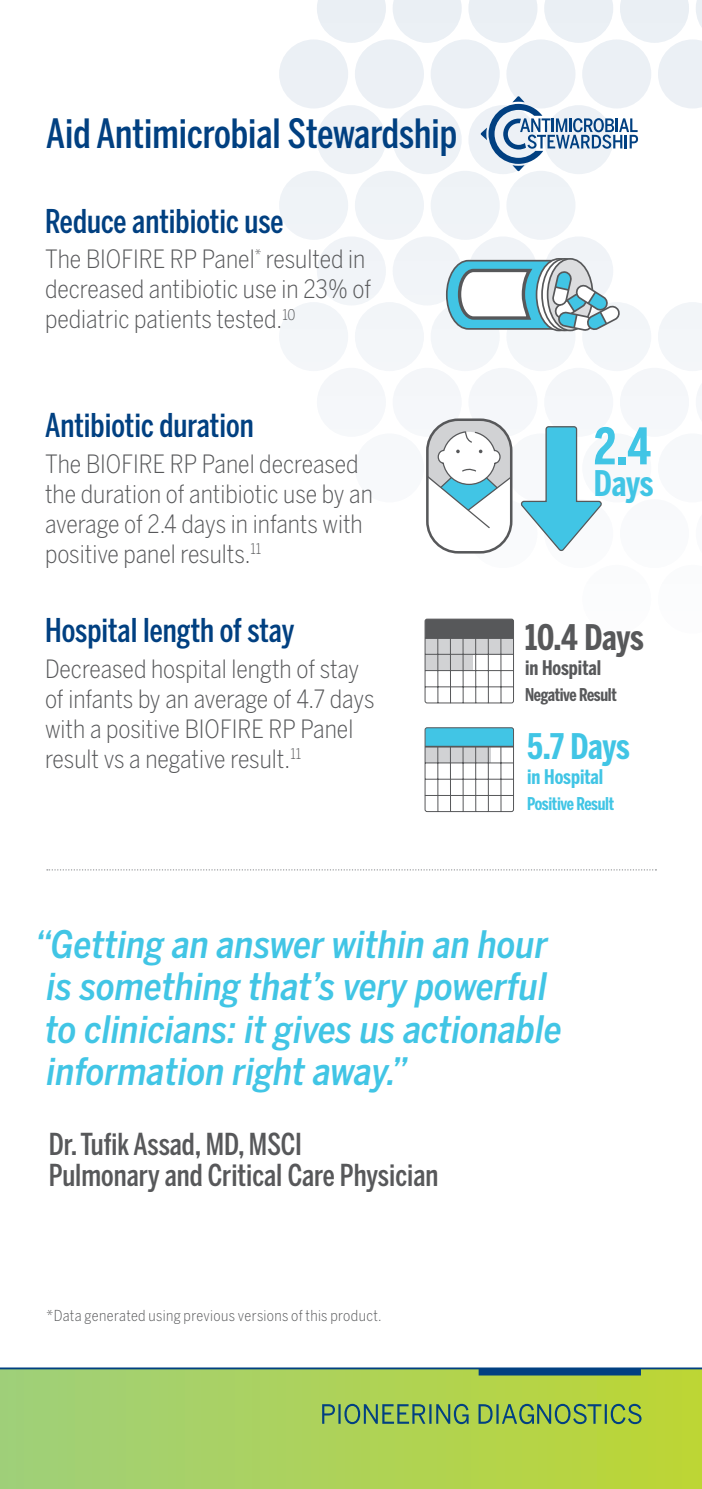
<style>
.page{position:relative;width:702px;height:1489px;background:#fff}
.page>*{position:absolute;margin:0;border:0;box-sizing:border-box;transform-origin:0 0}
.infographic-number-e{font:700 50px "Benton Sans Compressed";color:#41c5e5}
.section-headers{font:500 40px "Benton Sans Compressed";color:#014081}
.quote{font:italic 500 37.5px/42.5px "Benton Sans Condensed";color:#41c5e5}
.infographic-number-l{font:700 35px "Benton Sans Compressed";letter-spacing:-.01em;color:#41c5e5}
.infographic-number-l-2{font:700 35px "Benton Sans Compressed";letter-spacing:-.01em;color:#57585a}
.section-subheaders{font:500 32.5px "Benton Sans Compressed";color:#014081}
.infographic_text_lar{font:500 30px/31.5px "Benton Sans Compressed";color:#57585a}
.t1{font:300 25px/30px "Benton Sans Condensed";color:#57585a}
.infographic-text-med{font:700 20px "Benton Sans Compressed";color:#41c5e5}
.infographic-text-med-2{font:700 20px "Benton Sans Compressed";color:#57585a}
.infographic-text-med-3{font:700 17.5px "Benton Sans Compressed";letter-spacing:-.02em;color:#57585a}
.infographic-text-med-4{font:700 17.5px "Benton Sans Compressed";letter-spacing:-.02em;color:#41c5e5}
.references_small{font:300 15px "Benton Sans Condensed";letter-spacing:.02em;color:#57585a}
</style>
<div class="page">
<svg style="left:279px;top:0;width:423px;height:554px"></svg>
<div style="left:0;top:1368px;width:702px;height:120px;background:linear-gradient(to right,#9fcf7b,#bdd534)"></div>
<div style="left:478px;top:1367px;width:163px;height:8px;background:#014081"></div>
<hr style="left:0;top:1367px;width:702px;height:2px;background:#014081">
<svg style="left:322px;top:1403px;width:319px;height:20px;background:#80a959"></svg>
<svg style="left:520px;top:425px;width:83px;height:127px"></svg>
<svg style="left:480px;top:96px;width:158px;height:75px"></svg>
<svg style="left:424px;top:727px;width:90px;height:85px"></svg>
<hr style="left:425px;top:745px;width:88px;height:2px;background:#57585a">
<svg style="left:424px;top:618px;width:90px;height:86px"></svg>
<hr style="left:425px;top:637px;width:88px;height:2px;background:#57585a">
<div style="left:427px;top:420px;width:84px;height:132px;background:#fff;border-radius:30px"></div>
<div style="left:426px;top:418px;width:86px;height:135px;border:3px solid #57585a;border-radius:31px"></div>
<svg style="left:425px;top:420px;width:88px;height:109px"></svg>
<svg style="left:445px;top:259px;width:177px;height:82px"></svg>
<svg style="left:47px;top:869px;width:609px;height:1px"></svg>
<p class="section-headers" style="left:46px;top:109px;width:412px">Aid Antimicrobial Stewardship</p>
<p class="section-subheaders" style="left:45px;top:201px;width:240px">Reduce antibiotic use</p>
<p class="t1" style="left:45px;top:244px;width:327px">The BIOFIRE RP Panel<sup>*</sup> resulted in decreased antibiotic use in 23% of pediatric patients tested.<sup>10</sup></p>
<p class="section-subheaders" style="left:45px;top:405px;width:210px">Antibiotic duration</p>
<p class="t1" style="left:45px;top:448px;width:329px">The BIOFIRE RP Panel decreased the duration of antibiotic use by an average of 2.4 days in infants with positive panel results.<sup>11</sup></p>
<p class="section-subheaders" style="left:45px;top:610px;width:251px">Hospital length of stay</p>
<p class="t1" style="left:45px;top:653px;width:331px">Decreased hospital length of stay of infants by an average of 4.7 days with a positive BIOFIRE RP Panel result vs a negative result.<sup>11</sup></p>
<p class="infographic-number-e" style="left:594px;top:415px;width:59px">2.4</p>
<p class="infographic-number-l" style="left:594px;top:462px;width:61px">Days</p>
<p class="infographic-number-l-2" style="left:525px;top:616px;width:120px">10.4 Days</p>
<p class="infographic-text-med-2" style="left:525px;top:655px;width:78px">in Hospital</p>
<p class="infographic-text-med-3" style="left:525px;top:684px;width:93px">Negative Result</p>
<p class="infographic-number-l" style="left:527px;top:724px;width:104px">5.7 Days</p>
<p class="infographic-text-med" style="left:527px;top:764px;width:78px">in Hospital</p>
<p class="infographic-text-med-4" style="left:527px;top:792px;width:88px">Positive Result</p>
<p class="quote" style="left:35px;top:922px;width:528px">“Getting an answer within an hour is something that’s very powerful to clinicians: it gives us actionable information right away.”</p>
<p class="infographic_text_lar" style="left:49px;top:1127px;width:391px">Dr. Tufik Assad, MD, MSCI<br>Pulmonary and Critical Care Physician</p>
<p class="references_small" style="left:47px;top:1306px;width:336px">*Data generated using previous versions of this product.</p>
</div>
